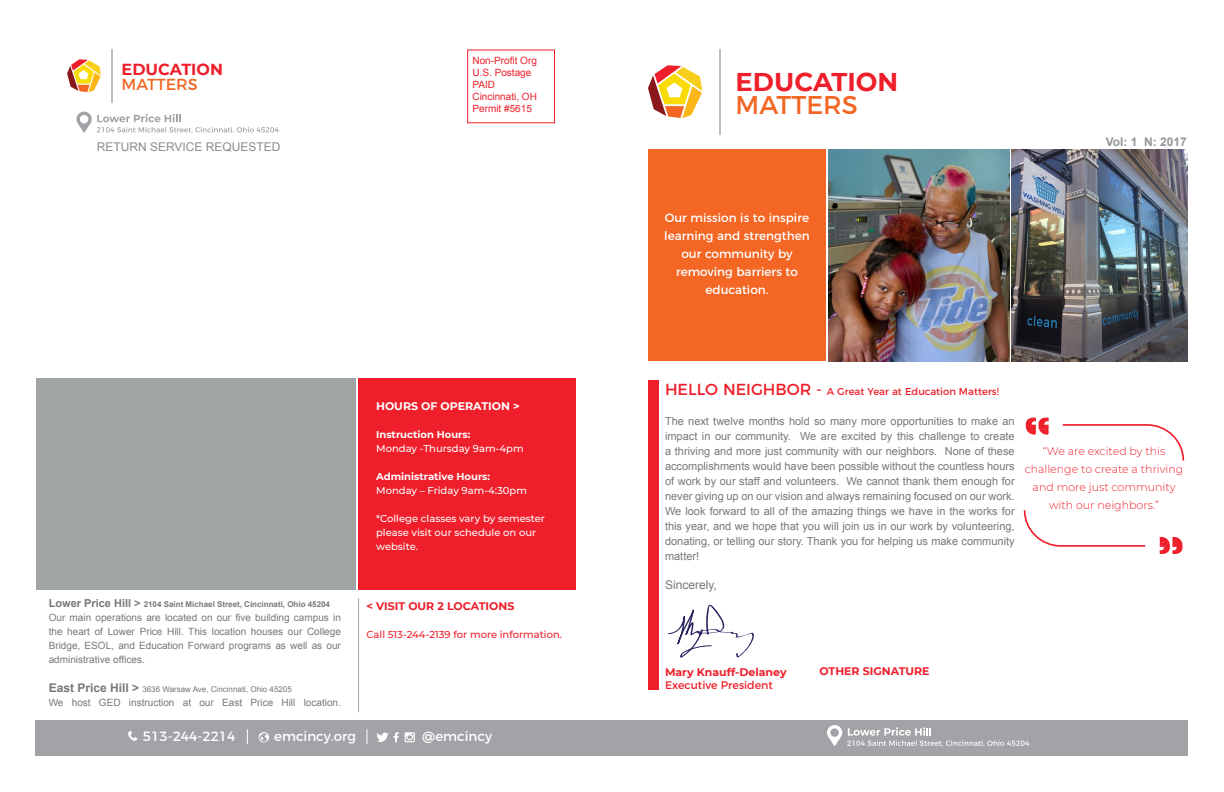
<style>
.page{position:relative;width:1224px;height:792px;background:#fff}
.page>*{position:absolute;margin:0;border:0;box-sizing:border-box;transform-origin:0 0}
.t1{font:700 25.7px "Montserrat";color:#ee1f2a}
.t2{font:25.7px "Montserrat";color:#f36624}
.t3{font:700 16px "Montserrat";color:#ee1f2a}
.t4{font:16px "Montserrat";color:#f36624}
.t5{font:13.4px "Montserrat";color:#fff}
.t6{font:12px/18px "Montserrat";color:#fff;text-align:center}
.t7{font:12px "Arial";color:#898b8f}
.Photo_Caption_Credit{font:700 12px "Arial";color:#939598}
.Article_Text{font:12px "Arial";color:#76787b}
.Article_Text-2{font:11px/15px "Arial";color:#76787b;text-align:justify}
.Article_Text-3{font:300 11px/18px "Montserrat";color:#ee1f2a;text-align:center}
.Article_Title_CM{font:700 11px "Montserrat";color:#ee1f2a}
.Article_Title_CM-2{font:11px "Montserrat";color:#ee1f2a}
.t8{font:700 11px "Montserrat";color:#fff}
.Article_Text-4{font:10px/14px "Arial";color:#76787b;text-align:justify}
.Article_Text-5{font:500 10px/14px "Montserrat";color:#fff}
.Article_Text-6{font:10px "Arial";color:#ee1f2a}
.Article_Title_CM-3{font:10px "Montserrat";color:#ee1f2a}
.Article_Text-7{font:700 10px "Montserrat";color:#fff}
.t9{font:500 10px "Montserrat";color:#ee1f2a}
.Article_Text-8{font:700 8px "Arial";color:#76787b}
.Article_Text-9{font:8px "Arial";color:#76787b}
.s1{font-size:11px}
.s2{font-weight:700;font-size:12px}
.s3{font-size:16px}
</style>
<div class="page">
<div style="left:36px;top:720px;width:1152px;height:36px;background:#a1a3a6"></div>
<div style="left:467px;top:50px;width:88px;height:73px;background:#fff;border:1px solid #ee1f2a"></div>
<div style="left:648px;top:380px;width:11px;height:310px;background:#ee1f2a"></div>
<img style="left:1012px;top:150px;width:176px;height:211px">
<img style="left:828px;top:150px;width:181px;height:211px">
<div style="left:648px;top:150px;width:177px;height:211px;background:#f36624"></div>
<hr style="left:358px;top:598px;width:1px;height:114px;background:#a1a6a3">
<div style="left:36px;top:378px;width:320px;height:211px;background:#a1a6a3"></div>
<div style="left:359px;top:378px;width:217px;height:211px;background:#ee1f2a"></div>
<svg style="left:67px;top:59px;width:34px;height:33px"></svg>
<hr style="left:111px;top:50px;width:1px;height:53px;background:#bcbdc0">
<svg style="left:76px;top:112px;width:203px;height:21px"></svg>
<svg style="left:827px;top:725px;width:202px;height:21px"></svg>
<svg style="left:128px;top:731px;width:9px;height:10px"></svg>
<svg style="left:259px;top:732px;width:10px;height:11px"></svg>
<svg style="left:405px;top:732px;width:10px;height:10px"></svg>
<svg style="left:247px;top:729px;width:1px;height:15px"></svg>
<svg style="left:367px;top:729px;width:1px;height:15px"></svg>
<svg style="left:377px;top:732px;width:22px;height:10px"></svg>
<svg style="left:668px;top:604px;width:86px;height:54px"></svg>
<svg style="left:1160px;top:537px;width:23px;height:17px"></svg>
<svg style="left:1024px;top:510px;width:121px;height:37px"></svg>
<svg style="left:648px;top:65px;width:54px;height:53px"></svg>
<hr style="left:719px;top:50px;width:2px;height:85px;background:#bcbdc0">
<svg style="left:1063px;top:424px;width:121px;height:37px"></svg>
<svg style="left:1026px;top:418px;width:23px;height:17px"></svg>
<h2 class="t3" style="left:122px;top:58px;width:103px">EDUCATION</h2>
<h2 class="t4" style="left:122px;top:71px;width:78px">MATTERS</h2>
<p class="t7" style="left:97px;top:139px;width:185px">RETURN SERVICE REQUESTED</p>
<p class="Article_Text-6" style="left:472px;top:53px;width:66px">Non-Profit Org</p>
<p class="Article_Text-6" style="left:472px;top:65px;width:60px">U.S. Postage</p>
<p class="Article_Text-6" style="left:472px;top:77px;width:24px">PAID</p>
<p class="Article_Text-6" style="left:472px;top:89px;width:66px">Cincinnati, OH</p>
<p class="Article_Text-6" style="left:472px;top:101px;width:61px">Permit #5615</p>
<p class="Article_Text-8" style="left:49px;top:599px;width:283px"><span class="s1">Lower Price Hill &gt;</span> 2104 Saint Michael Street, Cincinnati, Ohio 45204</p>
<p class="Article_Text-4" style="left:49px;top:611px;width:294px">Our main operations are located on our five building campus in the heart of Lower Price Hill. This location houses our College Bridge, ESOL, and Education Forward programs as well as our administrative offices.</p>
<p class="Article_Text-9" style="left:49px;top:684px;width:245px"><span class="s2">East Price Hill &gt;</span> 3636 Warsaw Ave, Cincinnati, Ohio 45205</p>
<p class="Article_Text-4" style="left:49px;top:695px;width:294px">We host GED instruction at our East Price Hill location.</p>
<p class="t8" style="left:376px;top:398px;width:145px">HOURS OF OPERATION &gt;</p>
<p class="Article_Text-7" style="left:376px;top:427px;width:96px">Instruction Hours:</p>
<p class="Article_Text-5" style="left:376px;top:441px;width:149px">Monday -Thursday 9am-4pm</p>
<p class="Article_Text-7" style="left:376px;top:469px;width:116px">Administrative Hours:</p>
<p class="Article_Text-5" style="left:376px;top:483px;width:152px">Monday – Friday 9am-4:30pm</p>
<p class="Article_Text-5" style="left:376px;top:511px;width:170px">*College classes vary by semester please visit our schedule on our website.</p>
<p class="Article_Title_CM" style="left:366px;top:598px;width:149px">&lt; VISIT OUR 2 LOCATIONS</p>
<p class="t9" style="left:366px;top:627px;width:197px">Call 513-244-2139 for more information.</p>
<p class="t5" style="left:143px;top:725px;width:94px">513-244-2214</p>
<p class="t5" style="left:274px;top:726px;width:83px">emcincy.org</p>
<p class="t5" style="left:422px;top:726px;width:71px">@emcincy</p>
<h1 class="t1" style="left:736px;top:63px;width:164px">EDUCATION</h1>
<h1 class="t2" style="left:736px;top:85px;width:124px">MATTERS</h1>
<p class="t6" style="left:664px;top:207px;width:147px">Our mission is to inspire learning and strengthen our community by</p>
<p class="t6" style="left:676px;top:261px;width:123px">removing barriers to</p>
<p class="t6" style="left:705px;top:279px;width:64px">education.</p>
<p class="Photo_Caption_Credit" style="left:1106px;top:134px;width:83px">Vol: 1 N: 2017</p>
<p class="Article_Title_CM-3" style="left:665px;top:384px;width:335px"><span class="s3">HELLO NEIGHBOR -</span> A Great Year at Education Matters!</p>
<p class="Article_Text-2" style="left:665px;top:414px;width:351px">The next twelve months hold so many more opportunities to make an impact in our community. We are excited by this challenge to create a thriving and more just community with our neighbors. None of these accomplishments would have been possible without the countless hours of work by our staff and volunteers. We cannot thank them enough for never giving up on our vision and always remaining focused on our work.<br>We look forward to all of the amazing things we have in the works for this year, and we hope that you will join us in our work by volunteering, donating, or telling our story. Thank you for helping us make community matter!</p>
<p class="Article_Text" style="left:665px;top:577px;width:53px">Sincerely,</p>
<p class="Article_Text-3" style="left:1025px;top:442px;width:160px">“We are excited by this challenge to create a thriving and more just community with our neighbors.”</p>
<p class="Article_Title_CM" style="left:665px;top:664px;width:123px">Mary Knauff-Delaney</p>
<p class="Article_Title_CM-2" style="left:665px;top:676px;width:110px">Executive President</p>
<p class="Article_Title_CM" style="left:819px;top:663px;width:112px">OTHER SIGNATURE</p>
</div>
